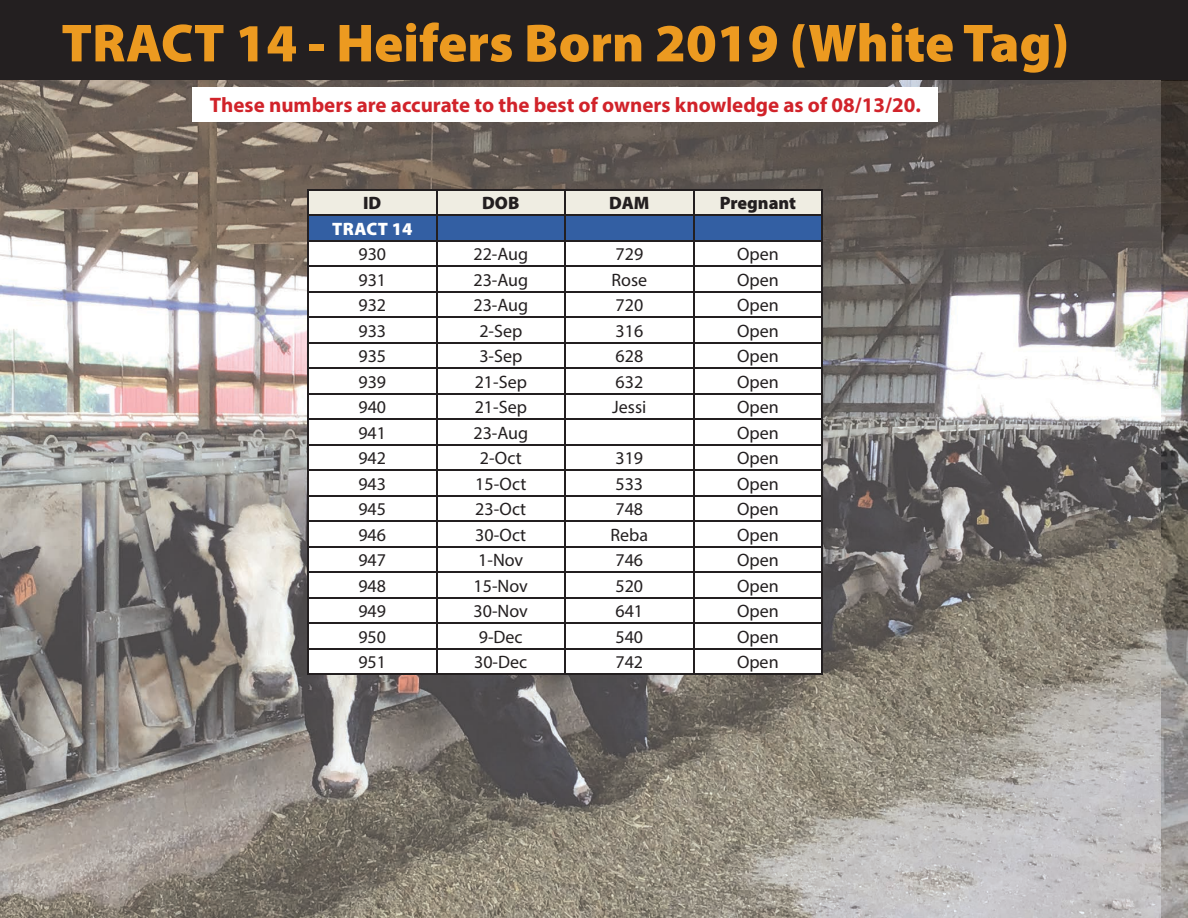
<style>
.page{position:relative;width:1188px;height:918px;background:#fff}
.page>*{position:absolute;margin:0;border:0;box-sizing:border-box;transform-origin:0 0}
.t1{font:900 54px "Myriad Pro";color:#ec9a20}
.t2{font:700 21px "Myriad Pro";color:#d1232a}
.t3{font:18px "Myriad Pro";color:#231f20}
.t4{font:900 18px "Myriad Pro";color:#231f20}
.t5{font:900 18px "Myriad Pro";letter-spacing:.02em;color:#fff}
</style>
<div class="page">
<img style="left:0;top:80px;width:1188px;height:838px">
<img style="left:1161px;top:80px;width:27px;height:1px">
<div style="left:0;top:0;width:1188px;height:80px;background:#231f20"></div>
<div style="left:193px;top:87px;width:745px;height:35px;background:#fff"></div>
<hr style="left:307px;top:189px;width:130px;height:1px;background:#231f20">
<hr style="left:307px;top:190px;width:2px;height:24px;background:#231f20">
<hr style="left:437px;top:189px;width:128px;height:1px;background:#231f20">
<hr style="left:565px;top:189px;width:129px;height:1px;background:#231f20">
<hr style="left:694px;top:189px;width:129px;height:1px;background:#231f20">
<hr style="left:821px;top:190px;width:2px;height:24px;background:#231f20">
<hr style="left:307px;top:214px;width:130px;height:2px;background:#231f20">
<hr style="left:307px;top:216px;width:2px;height:24px;background:#231f20">
<hr style="left:694px;top:214px;width:129px;height:2px;background:#231f20">
<hr style="left:821px;top:216px;width:2px;height:24px;background:#231f20">
<hr style="left:307px;top:240px;width:130px;height:2px;background:#231f20">
<hr style="left:307px;top:242px;width:2px;height:24px;background:#231f20">
<hr style="left:694px;top:240px;width:129px;height:2px;background:#231f20">
<hr style="left:821px;top:242px;width:2px;height:24px;background:#231f20">
<hr style="left:307px;top:266px;width:130px;height:1px;background:#231f20">
<hr style="left:307px;top:267px;width:2px;height:24px;background:#231f20">
<hr style="left:694px;top:266px;width:129px;height:1px;background:#231f20">
<hr style="left:821px;top:267px;width:2px;height:24px;background:#231f20">
<hr style="left:307px;top:291px;width:130px;height:1px;background:#231f20">
<hr style="left:307px;top:293px;width:2px;height:23px;background:#231f20">
<hr style="left:694px;top:291px;width:129px;height:1px;background:#231f20">
<hr style="left:821px;top:293px;width:2px;height:23px;background:#231f20">
<hr style="left:307px;top:316px;width:130px;height:2px;background:#231f20">
<hr style="left:307px;top:318px;width:2px;height:24px;background:#231f20">
<hr style="left:694px;top:316px;width:129px;height:2px;background:#231f20">
<hr style="left:821px;top:318px;width:2px;height:24px;background:#231f20">
<hr style="left:307px;top:342px;width:130px;height:2px;background:#231f20">
<hr style="left:307px;top:344px;width:2px;height:24px;background:#231f20">
<hr style="left:694px;top:342px;width:129px;height:2px;background:#231f20">
<hr style="left:821px;top:344px;width:2px;height:24px;background:#231f20">
<hr style="left:307px;top:368px;width:130px;height:1px;background:#231f20">
<hr style="left:307px;top:369px;width:2px;height:24px;background:#231f20">
<hr style="left:694px;top:368px;width:129px;height:1px;background:#231f20">
<hr style="left:821px;top:369px;width:2px;height:24px;background:#231f20">
<hr style="left:307px;top:393px;width:130px;height:1px;background:#231f20">
<hr style="left:307px;top:394px;width:2px;height:24px;background:#231f20">
<hr style="left:694px;top:393px;width:129px;height:1px;background:#231f20">
<hr style="left:821px;top:394px;width:2px;height:24px;background:#231f20">
<hr style="left:307px;top:418px;width:130px;height:2px;background:#231f20">
<hr style="left:307px;top:420px;width:2px;height:24px;background:#231f20">
<hr style="left:694px;top:418px;width:129px;height:2px;background:#231f20">
<hr style="left:821px;top:420px;width:2px;height:24px;background:#231f20">
<hr style="left:307px;top:444px;width:130px;height:2px;background:#231f20">
<hr style="left:307px;top:446px;width:2px;height:24px;background:#231f20">
<hr style="left:694px;top:444px;width:129px;height:2px;background:#231f20">
<hr style="left:821px;top:446px;width:2px;height:24px;background:#231f20">
<hr style="left:307px;top:470px;width:130px;height:1px;background:#231f20">
<hr style="left:307px;top:471px;width:2px;height:24px;background:#231f20">
<hr style="left:694px;top:470px;width:129px;height:1px;background:#231f20">
<hr style="left:821px;top:471px;width:2px;height:24px;background:#231f20">
<hr style="left:307px;top:495px;width:130px;height:1px;background:#231f20">
<hr style="left:307px;top:496px;width:2px;height:24px;background:#231f20">
<hr style="left:694px;top:495px;width:129px;height:1px;background:#231f20">
<hr style="left:821px;top:496px;width:2px;height:24px;background:#231f20">
<hr style="left:307px;top:520px;width:130px;height:2px;background:#231f20">
<hr style="left:307px;top:522px;width:2px;height:24px;background:#231f20">
<hr style="left:694px;top:520px;width:129px;height:2px;background:#231f20">
<hr style="left:821px;top:522px;width:2px;height:24px;background:#231f20">
<hr style="left:307px;top:546px;width:130px;height:2px;background:#231f20">
<hr style="left:307px;top:548px;width:2px;height:24px;background:#231f20">
<hr style="left:694px;top:546px;width:129px;height:2px;background:#231f20">
<hr style="left:821px;top:548px;width:2px;height:24px;background:#231f20">
<hr style="left:307px;top:572px;width:130px;height:1px;background:#231f20">
<hr style="left:307px;top:573px;width:2px;height:24px;background:#231f20">
<hr style="left:694px;top:572px;width:129px;height:1px;background:#231f20">
<hr style="left:821px;top:573px;width:2px;height:24px;background:#231f20">
<hr style="left:307px;top:597px;width:130px;height:1px;background:#231f20">
<hr style="left:307px;top:598px;width:2px;height:24px;background:#231f20">
<hr style="left:694px;top:597px;width:129px;height:1px;background:#231f20">
<hr style="left:821px;top:598px;width:2px;height:24px;background:#231f20">
<hr style="left:307px;top:622px;width:130px;height:2px;background:#231f20">
<hr style="left:307px;top:624px;width:2px;height:24px;background:#231f20">
<hr style="left:694px;top:622px;width:129px;height:2px;background:#231f20">
<hr style="left:821px;top:624px;width:2px;height:24px;background:#231f20">
<hr style="left:307px;top:648px;width:130px;height:2px;background:#231f20">
<hr style="left:307px;top:650px;width:2px;height:24px;background:#231f20">
<hr style="left:694px;top:648px;width:129px;height:2px;background:#231f20">
<svg style="left:308px;top:190px;width:514px;height:484px"></svg>
<hr style="left:821px;top:650px;width:2px;height:24px;background:#231f20">
<hr style="left:307px;top:674px;width:130px;height:1px;background:#231f20">
<hr style="left:437px;top:674px;width:128px;height:1px;background:#231f20">
<hr style="left:565px;top:674px;width:129px;height:1px;background:#231f20">
<hr style="left:694px;top:674px;width:129px;height:1px;background:#231f20">
<h1 class="t1" style="left:61px;top:7px;width:1010px">TRACT 14 - Heifers Born 2019 (White Tag)</h1>
<p class="t2" style="left:210px;top:92px;width:712px">These numbers are accurate to the best of owners knowledge as of 08/13/20.</p>
<p class="t4" style="left:363px;top:191px;width:20px">ID</p>
<p class="t4" style="left:482px;top:191px;width:39px">DOB</p>
<p class="t4" style="left:609px;top:191px;width:42px">DAM</p>
<p class="t4" style="left:720px;top:191px;width:78px">Pregnant</p>
<p class="t5" style="left:332px;top:217px;width:82px">TRACT 14</p>
<p class="t3" style="left:358px;top:243px;width:29px">930</p>
<p class="t3" style="left:474px;top:243px;width:56px">22-Aug</p>
<p class="t3" style="left:616px;top:243px;width:29px">729</p>
<p class="t3" style="left:737px;top:243px;width:43px">Open</p>
<p class="t3" style="left:358px;top:269px;width:29px">931</p>
<p class="t3" style="left:474px;top:269px;width:56px">23-Aug</p>
<p class="t3" style="left:612px;top:269px;width:37px">Rose</p>
<p class="t3" style="left:737px;top:269px;width:43px">Open</p>
<p class="t3" style="left:358px;top:294px;width:29px">932</p>
<p class="t3" style="left:474px;top:294px;width:56px">23-Aug</p>
<p class="t3" style="left:616px;top:294px;width:29px">720</p>
<p class="t3" style="left:737px;top:294px;width:43px">Open</p>
<p class="t3" style="left:358px;top:320px;width:29px">933</p>
<p class="t3" style="left:479px;top:320px;width:45px">2-Sep</p>
<p class="t3" style="left:616px;top:320px;width:29px">316</p>
<p class="t3" style="left:737px;top:320px;width:43px">Open</p>
<p class="t3" style="left:358px;top:345px;width:29px">935</p>
<p class="t3" style="left:479px;top:345px;width:45px">3-Sep</p>
<p class="t3" style="left:616px;top:345px;width:29px">628</p>
<p class="t3" style="left:737px;top:345px;width:43px">Open</p>
<p class="t3" style="left:358px;top:371px;width:29px">939</p>
<p class="t3" style="left:475px;top:371px;width:54px">21-Sep</p>
<p class="t3" style="left:616px;top:371px;width:29px">632</p>
<p class="t3" style="left:737px;top:371px;width:43px">Open</p>
<p class="t3" style="left:358px;top:396px;width:29px">940</p>
<p class="t3" style="left:475px;top:396px;width:54px">21-Sep</p>
<p class="t3" style="left:612px;top:396px;width:36px">Jessi</p>
<p class="t3" style="left:737px;top:396px;width:43px">Open</p>
<p class="t3" style="left:358px;top:422px;width:29px">941</p>
<p class="t3" style="left:473px;top:422px;width:56px">23-Aug</p>
<p class="t3" style="left:737px;top:422px;width:43px">Open</p>
<p class="t3" style="left:358px;top:447px;width:29px">942</p>
<p class="t3" style="left:480px;top:447px;width:43px">2-Oct</p>
<p class="t3" style="left:616px;top:447px;width:29px">319</p>
<p class="t3" style="left:737px;top:447px;width:43px">Open</p>
<p class="t3" style="left:358px;top:473px;width:29px">943</p>
<p class="t3" style="left:475px;top:473px;width:52px">15-Oct</p>
<p class="t3" style="left:616px;top:473px;width:29px">533</p>
<p class="t3" style="left:737px;top:473px;width:43px">Open</p>
<p class="t3" style="left:358px;top:498px;width:29px">945</p>
<p class="t3" style="left:475px;top:498px;width:52px">23-Oct</p>
<p class="t3" style="left:615px;top:498px;width:29px">748</p>
<p class="t3" style="left:737px;top:498px;width:43px">Open</p>
<p class="t3" style="left:358px;top:524px;width:29px">946</p>
<p class="t3" style="left:475px;top:524px;width:52px">30-Oct</p>
<p class="t3" style="left:610px;top:524px;width:39px">Reba</p>
<p class="t3" style="left:737px;top:524px;width:43px">Open</p>
<p class="t3" style="left:358px;top:549px;width:29px">947</p>
<p class="t3" style="left:478px;top:549px;width:47px">1-Nov</p>
<p class="t3" style="left:615px;top:549px;width:29px">746</p>
<p class="t3" style="left:737px;top:549px;width:43px">Open</p>
<p class="t3" style="left:358px;top:575px;width:29px">948</p>
<p class="t3" style="left:474px;top:575px;width:56px">15-Nov</p>
<p class="t3" style="left:615px;top:575px;width:29px">520</p>
<p class="t3" style="left:737px;top:575px;width:43px">Open</p>
<p class="t3" style="left:358px;top:600px;width:29px">949</p>
<p class="t3" style="left:474px;top:600px;width:56px">30-Nov</p>
<p class="t3" style="left:615px;top:600px;width:29px">641</p>
<p class="t3" style="left:737px;top:600px;width:43px">Open</p>
<p class="t3" style="left:358px;top:626px;width:29px">950</p>
<p class="t3" style="left:479px;top:626px;width:45px">9-Dec</p>
<p class="t3" style="left:615px;top:626px;width:29px">540</p>
<p class="t3" style="left:737px;top:626px;width:43px">Open</p>
<p class="t3" style="left:358px;top:651px;width:29px">951</p>
<p class="t3" style="left:474px;top:651px;width:55px">30-Dec</p>
<p class="t3" style="left:615px;top:651px;width:29px">742</p>
<p class="t3" style="left:737px;top:651px;width:43px">Open</p>
</div>
